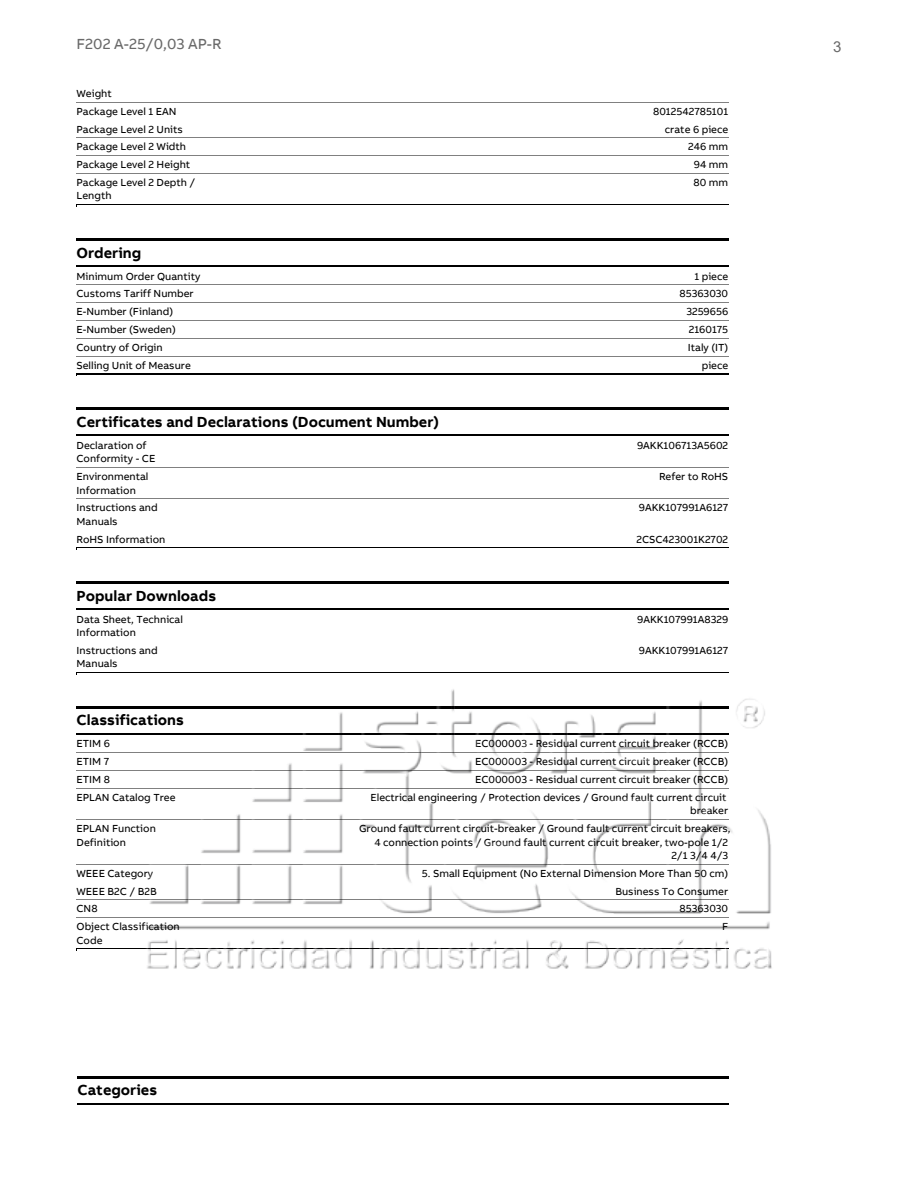
<style>
.page{position:relative;width:918px;height:1188px;background:#fff}
.page>*{position:absolute;margin:0;border:0;box-sizing:border-box;transform-origin:0 0}
.t1{font:700 15px "AB Bvoice";color:#000}
.t2{font:15px "AB Bvoice";color:#696969}
.t3{font:15px "Arial";color:#696969}
.t4{font:10.5px/17.9px "AB Bvoice";color:#000}
</style>
<div class="page">
<hr style="left:77px;top:102px;width:652px;height:1px;background:#808080">
<hr style="left:77px;top:120px;width:652px;height:1px;background:#808080">
<hr style="left:77px;top:204px;width:652px;height:3px;background:#000">
<div style="left:77px;top:205px;width:764px;height:170px;background:#fff"></div>
<hr style="left:77px;top:238px;width:652px;height:3px;background:#000">
<hr style="left:77px;top:265px;width:652px;height:2px;background:#000">
<hr style="left:77px;top:338px;width:652px;height:2px;background:#808080">
<div style="left:77px;top:339px;width:652px;height:18px;background:#fff"></div>
<hr style="left:77px;top:356px;width:652px;height:1px;background:#808080">
<hr style="left:77px;top:373px;width:652px;height:3px;background:#000">
<div style="left:77px;top:375px;width:764px;height:173px;background:#fff"></div>
<hr style="left:77px;top:407px;width:652px;height:3px;background:#000">
<hr style="left:77px;top:434px;width:652px;height:2px;background:#000">
<hr style="left:77px;top:530px;width:652px;height:1px;background:#808080">
<hr style="left:77px;top:547px;width:652px;height:3px;background:#000">
<div style="left:77px;top:548px;width:764px;height:125px;background:#fff"></div>
<hr style="left:77px;top:581px;width:652px;height:3px;background:#000">
<hr style="left:77px;top:608px;width:652px;height:2px;background:#000">
<hr style="left:77px;top:641px;width:652px;height:1px;background:#808080">
<hr style="left:77px;top:672px;width:652px;height:3px;background:#000">
<div style="left:77px;top:673px;width:764px;height:276px;background:#fff"></div>
<hr style="left:77px;top:706px;width:652px;height:3px;background:#000">
<hr style="left:77px;top:733px;width:652px;height:1px;background:#000">
<hr style="left:77px;top:770px;width:652px;height:2px;background:#808080">
<div style="left:77px;top:771px;width:652px;height:18px;background:#fff"></div>
<hr style="left:77px;top:788px;width:652px;height:1px;background:#808080">
<hr style="left:77px;top:864px;width:652px;height:1px;background:#808080">
<hr style="left:77px;top:882px;width:652px;height:1px;background:#808080">
<hr style="left:77px;top:948px;width:652px;height:3px;background:#000">
<div style="left:77px;top:949px;width:764px;height:162px;background:#fff"></div>
<hr style="left:77px;top:1076px;width:652px;height:3px;background:#000">
<hr style="left:77px;top:1103px;width:652px;height:1px;background:#000">
<img style="left:112px;top:498px;width:660px;height:607px">
<h1 class="t2" style="left:77px;top:35px;width:146px">F202 A-25/0,03 AP-R</h1>
<h1 class="t3" style="left:833px;top:36px;width:10px">3</h1>
<p class="t4" style="left:77px;top:84px;width:102px">Weight<br>Package Level 1 EAN</p>
<p class="t4" style="left:653px;top:102px;width:77px">8012542785101</p>
<p class="t4" style="left:77px;top:120px;width:108px">Package Level 2 Units</p>
<p class="t4" style="left:665px;top:120px;width:65px">crate 6 piece</p>
<p class="t4" style="left:77px;top:138px;width:111px">Package Level 2 Width</p>
<p class="t4" style="left:688px;top:138px;width:41px">246 mm</p>
<p class="t4" style="left:77px;top:156px;width:115px">Package Level 2 Height</p>
<p class="t4" style="left:694px;top:156px;width:36px">94 mm</p>
<p class="t4" style="left:77px;top:174px;width:120px">Package Level 2 Depth /</p>
<p class="t4" style="left:694px;top:174px;width:36px">80 mm</p>
<p class="t4" style="left:77px;top:187px;width:37px">Length</p>
<h1 class="t1" style="left:77px;top:243px;width:66px">Ordering</h1>
<p class="t4" style="left:77px;top:267px;width:125px">Minimum Order Quantity</p>
<p class="t4" style="left:694px;top:267px;width:35px">1 piece</p>
<p class="t4" style="left:77px;top:285px;width:119px">Customs Tariff Number</p>
<p class="t4" style="left:680px;top:285px;width:50px">85363030</p>
<p class="t4" style="left:77px;top:303px;width:98px">E-Number (Finland)</p>
<p class="t4" style="left:686px;top:303px;width:43px">3259656</p>
<p class="t4" style="left:77px;top:321px;width:101px">E-Number (Sweden)</p>
<p class="t4" style="left:689px;top:321px;width:41px">2160175</p>
<p class="t4" style="left:77px;top:339px;width:88px">Country of Origin</p>
<p class="t4" style="left:688px;top:339px;width:42px">Italy (IT)</p>
<p class="t4" style="left:77px;top:356px;width:116px">Selling Unit of Measure</p>
<p class="t4" style="left:702px;top:356px;width:28px">piece</p>
<h1 class="t1" style="left:77px;top:412px;width:364px">Certificates and Declarations (Document Number)</h1>
<p class="t4" style="left:77px;top:437px;width:72px">Declaration of</p>
<p class="t4" style="left:637px;top:437px;width:93px">9AKK106713A5602</p>
<p class="t4" style="left:77px;top:450px;width:80px">Conformity - CE<br>Environmental</p>
<p class="t4" style="left:659px;top:468px;width:71px">Refer to RoHS</p>
<p class="t4" style="left:77px;top:481px;width:83px">Information<br>Instructions and</p>
<p class="t4" style="left:77px;top:512px;width:90px">Manuals<br>RoHS Information</p>
<p class="t4" style="left:639px;top:499px;width:91px">9AKK107991A6127</p>
<p class="t4" style="left:637px;top:530px;width:93px">2CSC423001K2702</p>
<h1 class="t1" style="left:77px;top:586px;width:141px">Popular Downloads</h1>
<p class="t4" style="left:77px;top:610px;width:108px">Data Sheet, Technical</p>
<p class="t4" style="left:637px;top:610px;width:93px">9AKK107991A8329</p>
<p class="t4" style="left:77px;top:624px;width:83px">Information<br>Instructions and</p>
<p class="t4" style="left:639px;top:642px;width:91px">9AKK107991A6127</p>
<p class="t4" style="left:77px;top:655px;width:43px">Manuals</p>
<h1 class="t1" style="left:77px;top:711px;width:109px">Classifications</h1>
<p class="t4" style="left:77px;top:735px;width:35px">ETIM 6</p>
<p class="t4" style="left:475px;top:735px;width:255px">EC000003 - Residual current circuit breaker (RCCB)</p>
<p class="t4" style="left:77px;top:753px;width:34px">ETIM 7</p>
<p class="t4" style="left:475px;top:753px;width:255px">EC000003 - Residual current circuit breaker (RCCB)</p>
<p class="t4" style="left:77px;top:771px;width:35px">ETIM 8</p>
<p class="t4" style="left:370px;top:771px;width:359px;text-align:right">EC000003 - Residual current circuit breaker (RCCB)<br>Electrical engineering / Protection devices / Ground fault current circuit</p>
<p class="t4" style="left:690px;top:802px;width:40px">breaker</p>
<p class="t4" style="left:77px;top:789px;width:100px">EPLAN Catalog Tree</p>
<p class="t4" style="left:359px;top:822px;width:373px;line-height:13.4px;text-align:right">Ground fault current circuit-breaker / Ground fault current circuit breakers,<br>4 connection points / Ground fault current circuit breaker, two-pole 1/2<br>2/1 3/4 4/3</p>
<p class="t4" style="left:77px;top:822px;width:81px;line-height:13.4px">EPLAN Function<br>Definition</p>
<p class="t4" style="left:77px;top:864px;width:78px">WEEE Category</p>
<p class="t4" style="left:422px;top:864px;width:308px">5. Small Equipment (No External Dimension More Than 50 cm)</p>
<p class="t4" style="left:77px;top:882px;width:82px">WEEE B2C / B2B</p>
<p class="t4" style="left:615px;top:882px;width:114px">Business To Consumer</p>
<p class="t4" style="left:77px;top:900px;width:23px">CN8</p>
<p class="t4" style="left:680px;top:900px;width:50px">85363030</p>
<p class="t4" style="left:77px;top:918px;width:105px">Object Classification</p>
<p class="t4" style="left:722px;top:918px;width:8px">F</p>
<p class="t4" style="left:77px;top:931px;width:27px">Code</p>
<h1 class="t1" style="left:77px;top:1081px;width:81px">Categories</h1>
</div>
